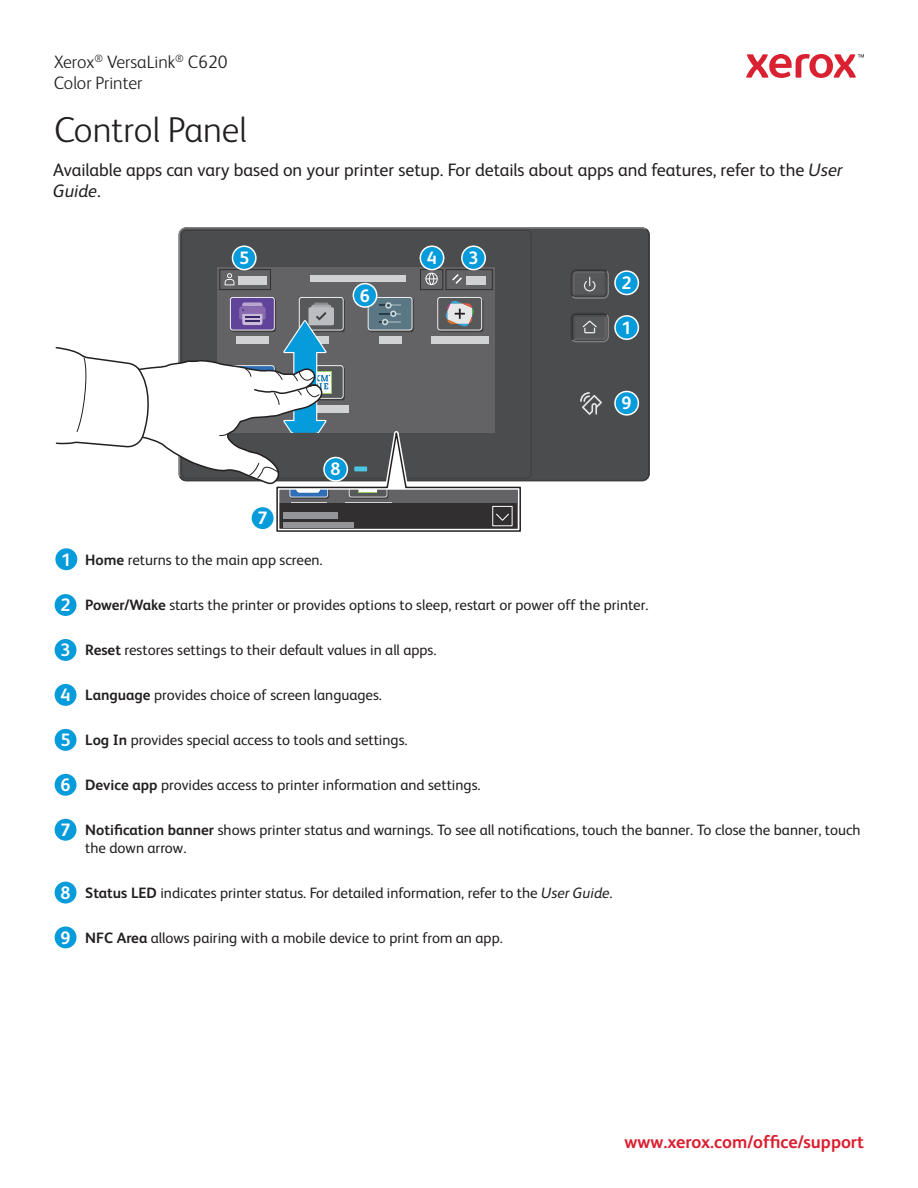
<style>
.page{position:relative;width:918px;height:1188px;background:#fff}
.page>*{position:absolute;margin:0;border:0;box-sizing:border-box;transform-origin:0 0}
.t1{font:300 36px "Xerox Sans";color:#231f20}
.t2{font:18px/21.6px "Xerox Sans";color:#231f20}
.t3{font:300 18px/21.6px "Xerox Sans";color:#231f20}
.t4{font:700 18px "Xerox Sans";color:#db1e30}
.t5{font:700 18px "Xerox Sans";color:#fff}
.t6{font:15px/18px "Xerox Sans";color:#231f20}
.s1{font-style:italic}
.s2{font-weight:700}
</style>
<div class="page">
<svg style="left:746px;top:54px;width:118px;height:24px"></svg>
<svg style="left:178px;top:227px;width:472px;height:255px;background:#535455"></svg>
<svg style="left:580px;top:392px;width:22px;height:23px"></svg>
<svg style="left:55px;top:300px;width:470px;height:232px"></svg>
<div style="left:232px;top:246px;width:25px;height:24px;border:3px solid #fff;border-radius:50%"></div>
<div style="left:233px;top:247px;width:22px;height:22px;background:#069bda;border-radius:50%"></div>
<div style="left:461px;top:246px;width:25px;height:24px;border:3px solid #fff;border-radius:50%"></div>
<div style="left:463px;top:247px;width:22px;height:22px;background:#069bda;border-radius:50%"></div>
<div style="left:614px;top:270px;width:25px;height:25px;border:3px solid #fff;border-radius:50%"></div>
<div style="left:616px;top:272px;width:22px;height:22px;background:#069bda;border-radius:50%"></div>
<div style="left:614px;top:315px;width:25px;height:25px;border:3px solid #fff;border-radius:50%"></div>
<div style="left:616px;top:317px;width:22px;height:21px;background:#069bda;border-radius:50%"></div>
<div style="left:614px;top:391px;width:25px;height:25px;border:3px solid #fff;border-radius:50%"></div>
<div style="left:616px;top:392px;width:22px;height:22px;background:#069bda;border-radius:50%"></div>
<div style="left:323px;top:457px;width:25px;height:25px;border:3px solid #fff;border-radius:50%"></div>
<div style="left:325px;top:458px;width:22px;height:22px;background:#069bda;border-radius:50%"></div>
<div style="left:250px;top:506px;width:25px;height:25px;border:3px solid #fff;border-radius:50%"></div>
<div style="left:252px;top:507px;width:22px;height:22px;background:#069bda;border-radius:50%"></div>
<div style="left:420px;top:246px;width:24px;height:24px;border:3px solid #fff;border-radius:50%"></div>
<div style="left:421px;top:247px;width:22px;height:22px;background:#069bda;border-radius:50%"></div>
<div style="left:353px;top:283px;width:24px;height:25px;border:3px solid #fff;border-radius:50%"></div>
<div style="left:354px;top:284px;width:22px;height:22px;background:#069bda;border-radius:50%"></div>
<div style="left:54px;top:547px;width:25px;height:25px;border:3px solid #fff;border-radius:50%"></div>
<div style="left:55px;top:548px;width:22px;height:22px;background:#069bda;border-radius:50%"></div>
<div style="left:53px;top:593px;width:25px;height:24px;border:3px solid #fff;border-radius:50%"></div>
<div style="left:55px;top:594px;width:22px;height:22px;background:#069bda;border-radius:50%"></div>
<div style="left:53px;top:638px;width:25px;height:24px;border:3px solid #fff;border-radius:50%"></div>
<div style="left:55px;top:639px;width:22px;height:22px;background:#069bda;border-radius:50%"></div>
<div style="left:53px;top:682px;width:25px;height:25px;border:3px solid #fff;border-radius:50%"></div>
<div style="left:55px;top:684px;width:22px;height:22px;background:#069bda;border-radius:50%"></div>
<div style="left:53px;top:727px;width:25px;height:25px;border:3px solid #fff;border-radius:50%"></div>
<div style="left:55px;top:729px;width:22px;height:22px;background:#069bda;border-radius:50%"></div>
<div style="left:53px;top:772px;width:25px;height:25px;border:3px solid #fff;border-radius:50%"></div>
<div style="left:55px;top:774px;width:22px;height:22px;background:#069bda;border-radius:50%"></div>
<div style="left:53px;top:817px;width:25px;height:25px;border:3px solid #fff;border-radius:50%"></div>
<div style="left:55px;top:819px;width:22px;height:22px;background:#069bda;border-radius:50%"></div>
<div style="left:53px;top:880px;width:25px;height:25px;border:3px solid #fff;border-radius:50%"></div>
<div style="left:55px;top:882px;width:22px;height:22px;background:#069bda;border-radius:50%"></div>
<div style="left:53px;top:925px;width:25px;height:25px;border:3px solid #fff;border-radius:50%"></div>
<div style="left:55px;top:926px;width:21px;height:22px;background:#069bda;border-radius:50%"></div>
<p class="t3" style="left:54px;top:53px;width:175px">Xerox<sup>®</sup> VersaLink<sup>®</sup> C620<br>Color Printer</p>
<h1 class="t1" style="left:54px;top:117px;width:194px">Control Panel</h1>
<p class="t2" style="left:53px;top:161px;width:791px">Available apps can vary based on your printer setup. For details about apps and features, refer to the <span class="s1">User<br>Guide</span>.</p>
<p class="t5" style="left:239px;top:250px;width:12px">5</p>
<p class="t5" style="left:469px;top:250px;width:12px">3</p>
<p class="t5" style="left:427px;top:250px;width:12px">4</p>
<p class="t5" style="left:360px;top:287px;width:12px">6</p>
<p class="t5" style="left:622px;top:274px;width:12px">2</p>
<p class="t5" style="left:622px;top:319px;width:12px">1</p>
<p class="t5" style="left:622px;top:395px;width:12px">9</p>
<p class="t5" style="left:61px;top:551px;width:12px">1</p>
<p class="t5" style="left:61px;top:597px;width:12px">2</p>
<p class="t5" style="left:61px;top:642px;width:12px">3</p>
<p class="t5" style="left:61px;top:686px;width:12px">4</p>
<p class="t5" style="left:61px;top:731px;width:12px">5</p>
<p class="t5" style="left:61px;top:776px;width:12px">6</p>
<p class="t5" style="left:61px;top:821px;width:12px">7</p>
<p class="t5" style="left:61px;top:884px;width:12px">8</p>
<p class="t5" style="left:61px;top:929px;width:12px">9</p>
<p class="t5" style="left:258px;top:510px;width:12px">7</p>
<p class="t5" style="left:331px;top:461px;width:12px">8</p>
<p class="t6" style="left:85px;top:553px;width:239px"><span class="s2">Home</span> returns to the main app screen.</p>
<p class="t6" style="left:85px;top:598px;width:565px"><span class="s2">Power/Wake</span> starts the printer or provides options to sleep, restart or power off the printer.</p>
<p class="t6" style="left:85px;top:643px;width:353px"><span class="s2">Reset</span> restores settings to their default values in all apps.</p>
<p class="t6" style="left:85px;top:688px;width:298px"><span class="s2">Language</span> provides choice of screen languages.</p>
<p class="t6" style="left:85px;top:733px;width:324px"><span class="s2">Log In</span> provides special access to tools and settings.</p>
<p class="t6" style="left:85px;top:778px;width:397px"><span class="s2">Device app</span> provides access to printer information and settings.</p>
<p class="t6" style="left:85px;top:823px;width:777px"><span class="s2">Notification banner</span> shows printer status and warnings. To see all notifications, touch the banner. To close the banner, touch the down arrow.</p>
<p class="t6" style="left:85px;top:886px;width:529px"><span class="s2">Status LED</span> indicates printer status. For detailed information, refer to the <span class="s1">User Guide</span>.</p>
<p class="t6" style="left:85px;top:931px;width:419px"><span class="s2">NFC Area</span> allows pairing with a mobile device to print from an app.</p>
<p class="t4" style="left:625px;top:1133px;width:241px">www.xerox.com/office/support</p>
</div>
